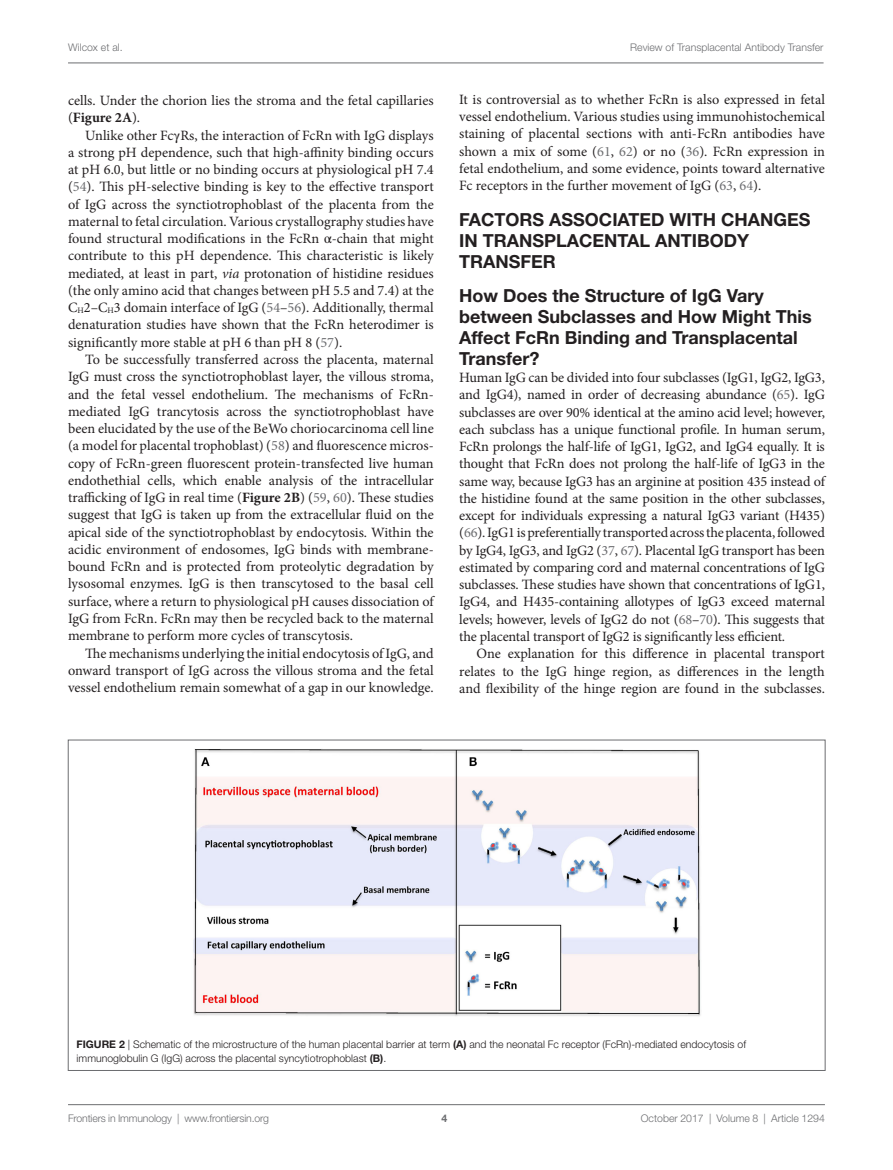
<style>
.page{position:relative;width:893px;height:1170px;background:#fff}
.page>*{position:absolute;margin:0;border:0;box-sizing:border-box;transform-origin:0 0}
.t1{font:700 18px/21px "Helvetica Neue LT Std";color:#231f20}
.t2{font:14.25px/17.2px "Minion Pro";letter-spacing:-.005em;color:#231f20;text-align:justify}
.t3{font:300 10.5px/14.2px "Helvetica Neue LT Std";color:#231f20}
.t4{font:300 10.5px "Helvetica Neue LT Std";color:#6c6d70}
.t5{font:700 10.5px "Helvetica Neue LT Std";color:#231f20}
.t6{font:700 10.5px "Helvetica Neue LT Std";color:#6c6d70}
.s1{font-weight:700}
.s2{font-family:"STIX General"}
.s3{color:#6c6d70}
.s4{font-style:italic}
</style>
<div class="page">
<img style="left:193px;top:749px;width:508px;height:268px">
<hr style="left:68px;top:63px;width:756px;height:1px;background:#6c6d70">
<hr style="left:68px;top:1104px;width:757px;height:1px;background:#6c6d70">
<p class="t4" style="left:68px;top:41px;width:56px">Wilcox et al.</p>
<p class="t4" style="left:630px;top:41px;width:195px">Review of Transplacental Antibody Transfer</p>
<p class="t2" style="left:68px;top:92px;width:367px">cells. Under the chorion lies the stroma and the fetal capillaries (<span class="s1">Figure 2A</span>).</p>
<p class="t2" style="left:68px;top:126px;width:367px;text-indent:17px">Unlike other Fc<span class="s2">γ</span>Rs, the interaction of FcRn with IgG displays a strong pH dependence, such that high-affinity binding occurs at pH 6.0, but little or no binding occurs at physiological pH 7.4 (<span class="s3">54</span>). This pH-selective binding is key to the effective transport of IgG across the synctiotrophoblast of the placenta from the maternal to fetal circulation. Various crystallography studies have found structural modifications in the FcRn <span class="s2">α</span>-chain that might contribute to this pH dependence. This characteristic is likely mediated, at least in part, <span class="s4">via</span> protonation of histidine residues (the only amino acid that changes between pH 5.5 and 7.4) at the C<sub>H</sub>2–C<sub>H</sub>3 domain interface of IgG (<span class="s3">54</span>–<span class="s3">56</span>). Additionally, thermal denaturation studies have shown that the FcRn heterodimer is significantly more stable at pH 6 than pH 8 (<span class="s3">57</span>).</p>
<p class="t2" style="left:68px;top:351px;width:367px;text-indent:17px">To be successfully transferred across the placenta, maternal IgG must cross the synctiotrophoblast layer, the villous stroma, and the fetal vessel endothelium. The mechanisms of FcRn&shy;mediated IgG trancytosis across the synctiotrophoblast have been elucidated by the use of the BeWo choriocarcinoma cell line (a model for placental trophoblast) (<span class="s3">58</span>) and fluorescence micros&shy;copy of FcRn-green fluorescent protein-transfected live human endothethial cells, which enable analysis of the intracellular trafficking of IgG in real time (<span class="s1">Figure 2B</span>) (<span class="s3">59</span>, <span class="s3">60</span>). These studies suggest that IgG is taken up from the extracellular fluid on the apical side of the synctiotrophoblast by endocytosis. Within the acidic environment of endosomes, IgG binds with membrane&shy;bound FcRn and is protected from proteolytic degradation by lysosomal enzymes. IgG is then transcytosed to the basal cell surface, where a return to physiological pH causes dissociation of IgG from FcRn. FcRn may then be recycled back to the maternal membrane to perform more cycles of transcytosis.</p>
<p class="t2" style="left:68px;top:644px;width:367px;text-indent:17px">The mechanisms underlying the initial endocytosis of IgG, and onward transport of IgG across the villous stroma and the fetal vessel endothelium remain somewhat of a gap in our knowledge.</p>
<p class="t2" style="left:459px;top:91px;width:367px">It is controversial as to whether FcRn is also expressed in fetal vessel endothelium. Various studies using immunohistochemical staining of placental sections with anti-FcRn antibodies have shown a mix of some (<span class="s3">61</span>, <span class="s3">62</span>) or no (<span class="s3">36</span>). FcRn expression in fetal endothelium, and some evidence, points toward alternative Fc receptors in the further movement of IgG (<span class="s3">63</span>, <span class="s3">64</span>).</p>
<p class="t1" style="left:459px;top:208px;width:24px">Factors</p>
<p class="t1" style="left:549px;top:208px;width:26px">Assoc</p>
<p class="t1" style="left:612px;top:208px;width:136px">iated with Chang</p>
<p class="t1" style="left:787px;top:208px;width:23px">es</p>
<p class="t1" style="left:459px;top:229px;width:48px">in Transplac</p>
<p class="t1" style="left:593px;top:229px;width:24px">ental</p>
<p class="t1" style="left:655px;top:229px;width:56px">Antibody</p>
<p class="t1" style="left:459px;top:250px;width:24px">Transf</p>
<p class="t1" style="left:459px;top:244px;width:306px;line-height:33.8px;text-indent:72px">er<br>How Does the Structure of IgG Vary</p>
<p class="t1" style="left:459px;top:305px;width:354px">between Subclasses and How Might This<br>Affect FcRn Binding and Transplacental<br>Transfer?</p>
<p class="t2" style="left:459px;top:369px;width:367px">Human IgG can be divided into four subclasses (IgG1, IgG2, IgG3, and IgG4), named in order of decreasing abundance (<span class="s3">65</span>). IgG subclasses are over 90% identical at the amino acid level; however, each subclass has a unique functional profile. In human serum, FcRn prolongs the half-life of IgG1, IgG2, and IgG4 equally. It is thought that FcRn does not prolong the half-life of IgG3 in the same way, because IgG3 has an arginine at position 435 instead of the histidine found at the same position in the other subclasses, except for individuals expressing a natural IgG3 variant (H435) (<span class="s3">66</span>). IgG1 is preferentially transported across the placenta, followed by IgG4, IgG3, and IgG2 (<span class="s3">37</span>, <span class="s3">67</span>). Placental IgG transport has been estimated by comparing cord and maternal concentrations of IgG subclasses. These studies have shown that concentrations of IgG1, IgG4, and H435-containing allotypes of IgG3 exceed maternal levels; however, levels of IgG2 do not (<span class="s3">68</span>–<span class="s3">70</span>). This suggests that the placental transport of IgG2 is significantly less efficient.</p>
<p class="t2" style="left:459px;top:645px;width:367px;text-indent:17px">One explanation for this difference in placental transport relates to the IgG hinge region, as differences in the length and flexibility of the hinge region are found in the subclasses.</p>
<p class="t3" style="left:77px;top:1036px;width:671px;text-indent:33px"><span class="s1">e 2</span> | Schematic of the microstructure of the human placental barrier at term <span class="s1">(A)</span> and the neonatal Fc receptor (FcRn)-mediated endocytosis of immunoglobulin G (IgG) across the placental syncytiotrophoblast <span class="s1">(B)</span>.</p>
<p class="t5" style="left:77px;top:1037px;width:18px">Figur</p>
<p class="t4" style="left:68px;top:1111px;width:203px">Frontiers in Immunology | www.frontiersin.org</p>
<p class="t4" style="left:641px;top:1111px;width:186px">October 2017 | Volume 8 | Article 1294</p>
<p class="t6" style="left:441px;top:1111px;width:7px">4</p>
</div>
